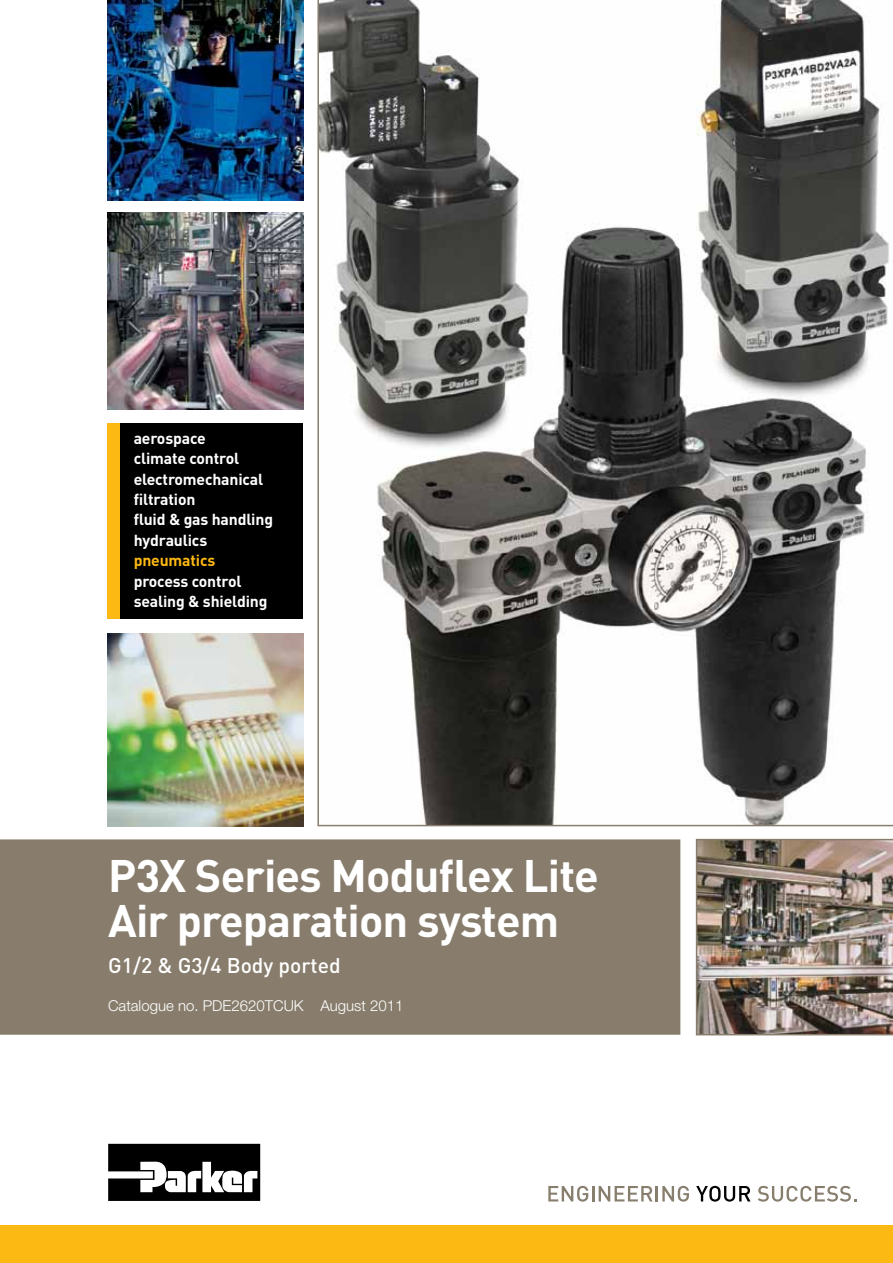
<style>
.page{position:relative;width:893px;height:1263px;background:#fff}
.page>*{position:absolute;margin:0;border:0;box-sizing:border-box;transform-origin:0 0}
.t1{font:700 45px/45px "DINOT";letter-spacing:-.02em;color:#fff}
.t2{font:500 21px "DIN";color:#fff}
.t3{font:700 15.75px/20.4px "DIN";letter-spacing:-.01em;color:#fff}
.t4{font:700 15.75px "DIN";letter-spacing:-.01em;color:#fdb913}
.t5{font:300 15px "Helvetica Neue LT Std";color:#fff}
</style>
<div class="page">
<svg style="left:317px;top:0;width:576px;height:826px"></svg>
<img style="left:696px;top:839px;width:197px;height:196px">
<img style="left:108px;top:633px;width:195px;height:193px">
<img style="left:108px;top:213px;width:195px;height:197px">
<img style="left:108px;top:0;width:195px;height:200px">
<div style="left:0;top:1225px;width:893px;height:38px;background:#fdb913"></div>
<div style="left:0;top:839px;width:680px;height:196px;background:#887d6c"></div>
<svg style="left:108px;top:1144px;width:152px;height:57px"></svg>
<svg style="left:548px;top:1186px;width:141px;height:15px"></svg>
<svg style="left:696px;top:1186px;width:54px;height:15px"></svg>
<svg style="left:758px;top:1186px;width:99px;height:15px"></svg>
<div style="left:108px;top:424px;width:17px;height:195px;background:#fdb913"></div>
<div style="left:120px;top:424px;width:183px;height:195px;background:#000"></div>
<p class="t3" style="left:134px;top:427px;width:141px">aerospace<br>climate control electromechanical filtration<br>fluid &amp; gas handling hydraulics</p>
<p class="t4" style="left:134px;top:550px;width:83px">pneumatics</p>
<p class="t3" style="left:134px;top:570px;width:135px">process control sealing &amp; shielding</p>
<h1 class="t1" style="left:108px;top:851px;width:492px">P3X Series Moduflex Lite<br>Air preparation system</h1>
<h2 class="t2" style="left:108px;top:951px;width:234px">G1/2 &amp; G3/4 Body ported</h2>
<p class="t5" style="left:108px;top:997px;width:297px">Catalogue no. PDE2620TCUK August 2011</p>
</div>
